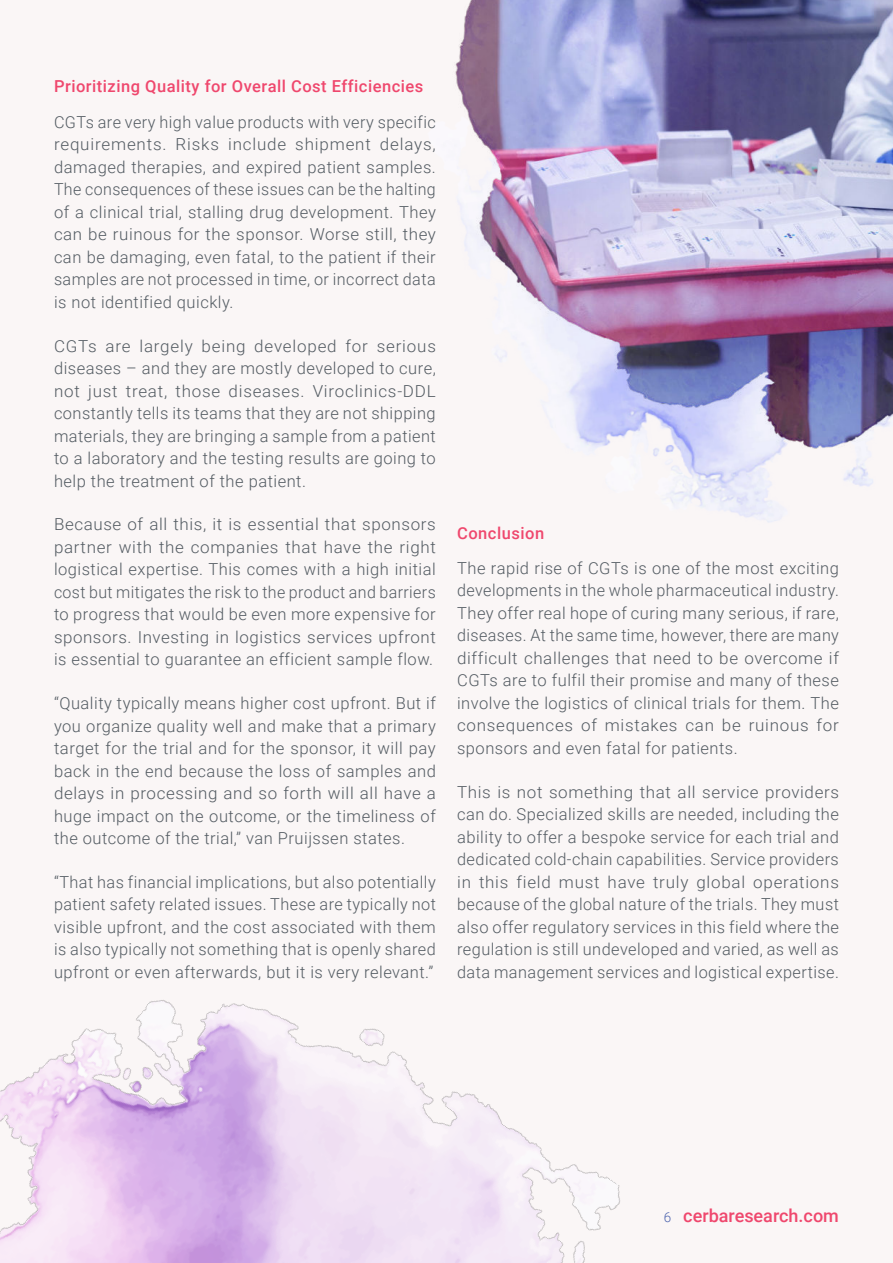
<style>
.page{position:relative;width:893px;height:1263px;background:#faf6f6}
.page>*{position:absolute;margin:0;border:0;box-sizing:border-box;transform-origin:0 0}
.t1{font:500 18px "Roboto";color:#ef476d}
.t2{font:300 16.5px/22.5px "Roboto";letter-spacing:.03em;color:#535b62;text-align:justify}
.t3{font:500 16.5px "Roboto";letter-spacing:.03em;color:#ef476d}
.s1{font-weight:300;font-size:13.5px;color:#4960ac}
</style>
<div class="page">
<img style="left:0;top:1000px;width:620px;height:263px">
<img style="left:592px;top:449px;width:281px;height:74px">
<img style="left:455px;top:0;width:438px;height:449px">
<p class="t3" style="left:54px;top:80px;width:371px">Prioritizing Quality for Overall Cost Efficiencies</p>
<p class="t2" style="left:54px;top:110px;width:383px">CGTs are very high value products with very specific requirements. Risks include shipment delays, damaged therapies, and expired patient samples.<br>The consequences of these issues can be the halting of a clinical trial, stalling drug development. They can be ruinous for the sponsor. Worse still, they can be damaging, even fatal, to the patient if their samples are not processed in time, or incorrect data is not identified quickly.</p>
<p class="t2" style="left:54px;top:334px;width:383px">CGTs are largely being developed for serious diseases – and they are mostly developed to cure, not just treat, those diseases. Viroclinics-DDL constantly tells its teams that they are not shipping materials, they are bringing a sample from a patient to a laboratory and the testing results are going to help the treatment of the patient.</p>
<p class="t2" style="left:54px;top:512px;width:383px">Because of all this, it is essential that sponsors partner with the companies that have the right logistical expertise. This comes with a high initial cost but mitigates the risk to the product and barriers to progress that would be even more expensive for sponsors. Investing in logistics services upfront is essential to guarantee an efficient sample flow.</p>
<p class="t2" style="left:54px;top:691px;width:383px">“Quality typically means higher cost upfront. But if you organize quality well and make that a primary target for the trial and for the sponsor, it will pay back in the end because the loss of samples and delays in processing and so forth will all have a huge impact on the outcome, or the timeliness of the outcome of the trial,” van Pruijssen states.</p>
<p class="t2" style="left:54px;top:870px;width:383px">“That has financial implications, but also potentially patient safety related issues. These are typically not visible upfront, and the cost associated with them is also typically not something that is openly shared upfront or even afterwards, but it is very relevant.”</p>
<p class="t3" style="left:457px;top:526px;width:89px">Conclusion</p>
<p class="t2" style="left:457px;top:556px;width:383px">The rapid rise of CGTs is one of the most exciting developments in the whole pharmaceutical industry.<br>They offer real hope of curing many serious, if rare, diseases. At the same time, however, there are many difficult challenges that need to be overcome if CGTs are to fulfil their promise and many of these involve the logistics of clinical trials for them. The consequences of mistakes can be ruinous for sponsors and even fatal for patients.</p>
<p class="t2" style="left:457px;top:780px;width:383px">This is not something that all service providers can do. Specialized skills are needed, including the ability to offer a bespoke service for each trial and dedicated cold-chain capabilities. Service providers in this field must have truly global operations because of the global nature of the trials. They must also offer regulatory services in this field where the regulation is still undeveloped and varied, as well as data management services and logistical expertise.</p>
<p class="t1" style="left:664px;top:1206px;width:177px"><span class="s1">6</span> cerbaresearch.com</p>
</div>
